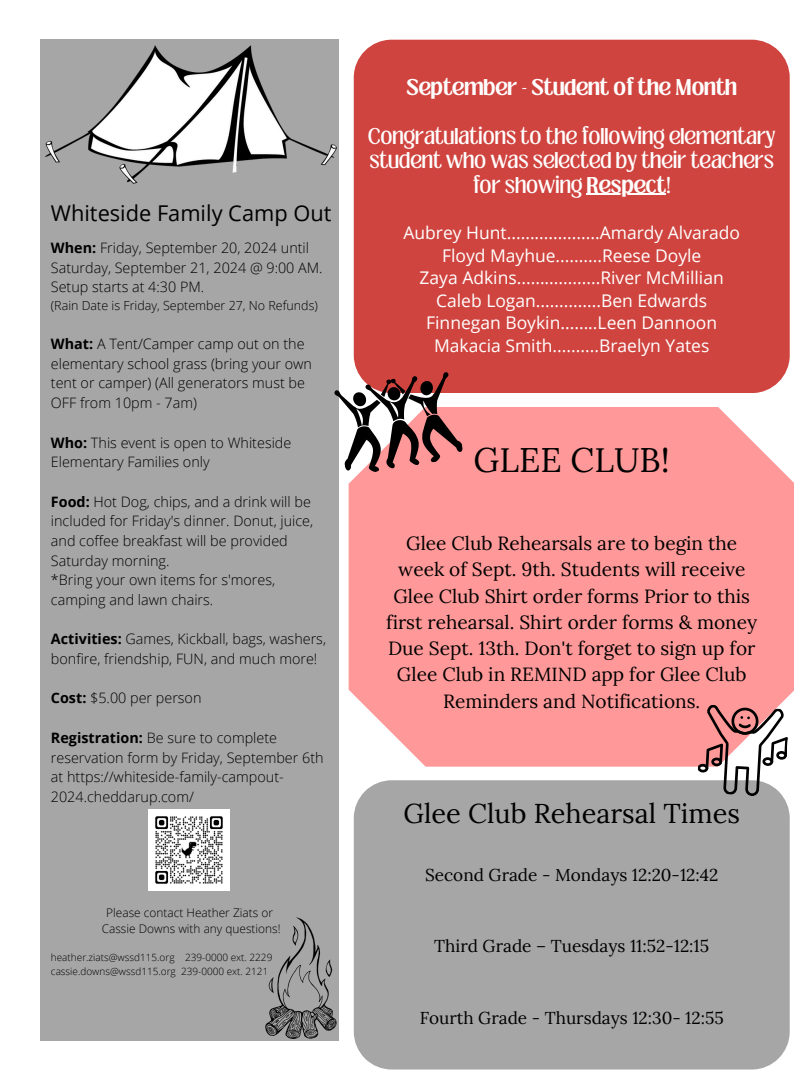
<style>
.page{position:relative;width:810px;height:1080px;background:#fff}
.page>*{position:absolute;margin:0;border:0;box-sizing:border-box;transform-origin:0 0}
.t1{font:34.06px "Lora";color:#000}
.t2{font:27.19px "Lora";color:#000}
.t3{font:21.81px "Open Sans";color:#000}
.t4{font:19.06px/26.2px "Lora";color:#000;text-align:center}
.t5{font:17.5px/22.5px "Open Sans";color:#fff;text-align:center}
.t6{font:17.5px/24.4px "Loubag";color:#fff;text-align:center}
.t7{font:700 17.5px "Loubag";color:#fff}
.t8{font:17.19px "Lora";color:#000}
.t9{font:300 14.38px/19.7px "Open Sans";color:#000}
.t10{font:300 12.5px "Open Sans";color:#000}
.t11{font:300 11.88px "Open Sans";color:#000}
.t12{font:300 10px "Open Sans";color:#000}
.s1{font-weight:700}
</style>
<div class="page">
<div style="left:40px;top:40px;width:299px;height:1001px;background:#a6a6a6"></div>
<img style="left:45px;top:45px;width:292px;height:139px">
<img style="left:265px;top:917px;width:72px;height:122px">
<img style="left:149px;top:810px;width:81px;height:81px">
<div style="left:349px;top:407px;width:445px;height:360px;background:#f99"></div>
<div style="left:354px;top:780px;width:436px;height:290px;background:#a6a6a6"></div>
<svg style="left:697px;top:704px;width:91px;height:94px"></svg>
<div style="left:354px;top:40px;width:436px;height:353px;background:#d0443f"></div>
<hr style="left:587px;top:193px;width:79px;height:2px;background:#fff">
<svg style="left:334px;top:372px;width:130px;height:105px"></svg>
<p class="t3" style="left:51px;top:198px;width:282px">Whiteside Family Camp Out</p>
<p class="t9" style="left:51px;top:238px;width:273px"><span class="s1">When:</span> Friday, September 20, 2024 until<br>Saturday, September 21, 2024 @ 9:00 AM.<br>Setup starts at 4:30 PM.</p>
<p class="t10" style="left:51px;top:296px;width:268px">(Rain Date is Friday, September 27, No Refunds)</p>
<p class="t9" style="left:51px;top:334px;width:263px"><span class="s1">What:</span> A Tent/Camper camp out on the elementary school grass (bring your own tent or camper) (All generators must be OFF from 10pm - 7am)</p>
<p class="t9" style="left:51px;top:432px;width:242px"><span class="s1">Who:</span> This event is open to Whiteside<br>Elementary Families only</p>
<p class="t9" style="left:51px;top:491px;width:264px"><span class="s1">Food:</span> Hot Dog, chips, and a drink will be included for Friday's dinner. Donut, juice, and coffee breakfast will be provided Saturday morning.<br>*Bring your own items for s'mores, camping and lawn chairs.</p>
<h4 class="t9" style="left:51px;top:629px;width:277px"><span class="s1">Activities:</span> Games, Kickball, bags, washers, bonfire, friendship, FUN, and much more!</h4>
<h5 class="t9" style="left:51px;top:688px;width:152px"><span class="s1">Cost:</span> $5.00 per person</h5>
<h5 class="t9" style="left:51px;top:727px;width:274px"><span class="s1">Registration:</span> Be sure to complete reservation form by Friday, September 6th at https://whiteside-family-campout-2024.cheddarup.com/</h5>
<p class="t11" style="left:106px;top:904px;width:168px">Please contact Heather Ziats or</p>
<h1 class="t11" style="left:102px;top:920px;width:180px">Cassie Downs with any questions!</h1>
<h5 class="t12" style="left:51px;top:951px;width:223px">heather.ziats@wssd115.org 239-0000 ext. 2229</h5>
<p class="t12" style="left:51px;top:964px;width:219px">cassie.downs@wssd115.org 239-0000 ext. 2121</p>
<h2 class="t7" style="left:406px;top:73px;width:332px">September - Student of the Month</h2>
<h5 class="t6" style="left:368px;top:124px;width:409px">Congratulations to the following elementary student who was selected by their teachers for showing <span class="s1">Respect</span>!</h5>
<h5 class="t5" style="left:404px;top:221px;width:338px">Aubrey Hunt....................Amardy Alvarado<br>Floyd Mayhue..........Reese Doyle<br>Zaya Adkins..................River McMillian</h5>
<h5 class="t5" style="left:426px;top:289px;width:293px">Caleb Logan..............Ben Edwards<br>Finnegan Boykin........Leen Dannoon<br>Makacia Smith..........Braelyn Yates</h5>
<h6 class="t1" style="left:474px;top:437px;width:198px">GLEE CLUB!</h6>
<h6 class="t4" style="left:386px;top:530px;width:372px">Glee Club Rehearsals are to begin the week of Sept. 9th. Students will receive Glee Club Shirt order forms Prior to this first rehearsal. Shirt order forms &amp; money Due Sept. 13th. Don't forget to sign up for Glee Club in REMIND app for Glee Club Reminders and Notifications.</h6>
<h6 class="t2" style="left:403px;top:796px;width:338px">Glee Club Rehearsal Times</h6>
<h6 class="t8" style="left:425px;top:863px;width:295px">Second Grade - Mondays 12:20-12:42</h6>
<h6 class="t8" style="left:434px;top:935px;width:276px">Third Grade – Tuesdays 11:52-12:15</h6>
<h6 class="t8" style="left:420px;top:1007px;width:306px">Fourth Grade - Thursdays 12:30- 12:55</h6>
</div>
